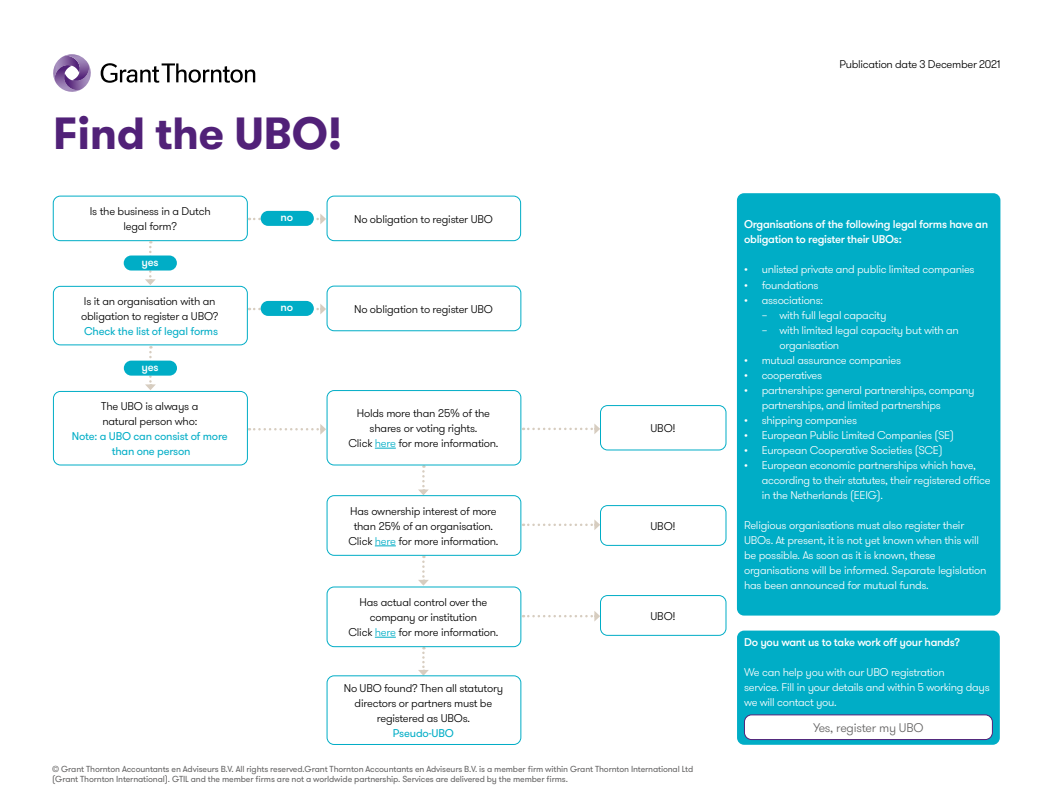
<style>
.page{position:relative;width:1053px;height:798px;background:#fff}
.page>*{position:absolute;margin:0;border:0;box-sizing:border-box;transform-origin:0 0}
.t1{font:700 45px "GT Walsheim Pro";letter-spacing:-.01em;color:#512178}
.t2{font:300 12.5px "GT Walsheim Pro";letter-spacing:-.015em;color:#646363}
.t3{font:300 11.25px/15px "GT Walsheim Pro";letter-spacing:-.025em;color:#fff}
.t4{font:300 11.25px/15px "GT Walsheim Pro";letter-spacing:-.02em;color:#000;text-align:center}
.t5{font:500 11.25px/15px "GT Walsheim Pro";letter-spacing:-.025em;color:#fff}
.t6{font:11.25px/15px "GT Walsheim Pro";letter-spacing:-.02em;color:#00adc6;text-align:center}
.t7{font:8.75px/10px "GT Walsheim Pro";letter-spacing:-.015em;color:#646363}
.s1{color:#00adc6}
</style>
<div class="page">
<div style="left:53px;top:196px;width:195px;height:45px;border:1px solid #00adc6;border-radius:7px"></div>
<div style="left:327px;top:196px;width:194px;height:45px;border:1px solid #00adc6;border-radius:7px"></div>
<svg style="left:145px;top:241px;width:11px;height:44px"></svg>
<svg style="left:145px;top:346px;width:11px;height:44px"></svg>
<svg style="left:418px;top:465px;width:11px;height:30px"></svg>
<svg style="left:418px;top:555px;width:11px;height:30px"></svg>
<svg style="left:418px;top:646px;width:11px;height:29px"></svg>
<svg style="left:249px;top:303px;width:77px;height:11px"></svg>
<div style="left:260px;top:301px;width:54px;height:15px;background:#00adc6;border-radius:8px"></div>
<svg style="left:249px;top:424px;width:77px;height:10px"></svg>
<svg style="left:523px;top:424px;width:77px;height:10px"></svg>
<svg style="left:523px;top:519px;width:77px;height:11px"></svg>
<svg style="left:523px;top:611px;width:77px;height:10px"></svg>
<svg style="left:249px;top:213px;width:77px;height:11px"></svg>
<div style="left:260px;top:211px;width:54px;height:15px;background:#00adc6;border-radius:8px"></div>
<div style="left:124px;top:255px;width:53px;height:15px;background:#00adc6;border-radius:8px"></div>
<div style="left:124px;top:360px;width:53px;height:15px;background:#00adc6;border-radius:8px"></div>
<div style="left:737px;top:193px;width:263px;height:422px;background:#00adc6;border-radius:7px"></div>
<div style="left:327px;top:286px;width:194px;height:45px;border:1px solid #00adc6;border-radius:7px"></div>
<svg style="left:375px;top:447px;width:21px;height:1px"></svg>
<div style="left:327px;top:390px;width:194px;height:75px;border:1px solid #00adc6;border-radius:7px"></div>
<div style="left:600px;top:405px;width:126px;height:45px;border:1px solid #00adc6;border-radius:7px"></div>
<div style="left:600px;top:505px;width:126px;height:40px;border:1px solid #00adc6;border-radius:7px"></div>
<div style="left:600px;top:595px;width:126px;height:40px;border:1px solid #00adc6;border-radius:7px"></div>
<svg style="left:375px;top:545px;width:21px;height:1px"></svg>
<div style="left:327px;top:495px;width:194px;height:60px;border:1px solid #00adc6;border-radius:7px"></div>
<svg style="left:375px;top:636px;width:21px;height:1px"></svg>
<div style="left:327px;top:586px;width:194px;height:60px;border:1px solid #00adc6;border-radius:7px"></div>
<div style="left:327px;top:675px;width:194px;height:69px;border:1px solid #00adc6;border-radius:7px"></div>
<div style="left:53px;top:286px;width:195px;height:59px;border:1px solid #00adc6;border-radius:7px"></div>
<div style="left:53px;top:391px;width:195px;height:74px;border:1px solid #00adc6;border-radius:7px"></div>
<svg style="left:101px;top:63px;width:154px;height:20px"></svg>
<svg style="left:53px;top:54px;width:38px;height:38px"></svg>
<div style="left:737px;top:630px;width:262px;height:114px;background:#00adc6;border-radius:7px"></div>
<div style="left:744px;top:714px;width:248px;height:25px;background:#fff;border-radius:7px"></div>
<div style="left:744px;top:714px;width:248px;height:25px;border:1px solid #512178;border-radius:7px"></div>
<h1 class="t1" style="left:53px;top:104px;width:291px">Find the UBO!</h1>
<p class="t4" style="left:90px;top:204px;width:122px">Is the business in a Dutch legal form?</p>
<p class="t4" style="left:354px;top:211px;width:140px">No obligation to register UBO</p>
<p class="t5" style="left:280px;top:210px;width:14px">no</p>
<p class="t5" style="left:141px;top:255px;width:19px">yes</p>
<p class="t4" style="left:81px;top:293px;width:139px;text-align:left">Is it an organisation with an obligation to register a UBO?</p>
<p class="t6" style="left:84px;top:323px;width:135px">Check the list of legal forms</p>
<p class="t5" style="left:142px;top:360px;width:19px">yes</p>
<p class="t4" style="left:101px;top:398px;width:99px;text-align:left">The UBO is always a natural person who:</p>
<p class="t6" style="left:72px;top:428px;width:157px">Note: a UBO can consist of more than one person</p>
<p class="t5" style="left:280px;top:300px;width:14px">no</p>
<p class="t4" style="left:354px;top:301px;width:140px">No obligation to register UBO</p>
<p class="t4" style="left:348px;top:405px;width:152px">Holds more than 25% of the shares or voting rights.<br>Click <span class="s1">here</span> for more information.</p>
<p class="t4" style="left:348px;top:503px;width:152px">Has ownership interest of more than 25% of an organisation.<br>Click <span class="s1">here</span> for more information.</p>
<p class="t4" style="left:348px;top:594px;width:152px">Has actual control over the company or institution<br>Click <span class="s1">here</span> for more information.</p>
<p class="t4" style="left:344px;top:680px;width:161px">No UBO found? Then all statutory directors or partners must be registered as UBOs.</p>
<p class="t6" style="left:393px;top:725px;width:62px">Pseudo-UBO</p>
<p class="t4" style="left:650px;top:420px;width:27px">UBO!</p>
<p class="t4" style="left:650px;top:518px;width:27px">UBO!</p>
<p class="t4" style="left:650px;top:608px;width:27px">UBO!</p>
<p class="t7" style="left:52px;top:764px;width:642px">© Grant Thornton Accountants en Adviseurs B.V. All rights reserved.Grant Thornton Accountants en Adviseurs B.V. is a member firm within Grant Thornton International Ltd (Grant Thornton International). GTIL and the member firms are not a worldwide partnership. Services are delivered by the member firms.</p>
<p class="t4" style="left:839px;top:57px;width:162px">Publication date 3 December 2021</p>
<p class="t5" style="left:744px;top:217px;width:245px">Organisations of the following legal forms have an obligation to register their UBOs:</p>
<p class="t3" style="left:744px;top:262px;width:232px">• unlisted private and public limited companies</p>
<p class="t3" style="left:744px;top:277px;width:76px">• foundations</p>
<p class="t3" style="left:744px;top:292px;width:80px">• associations:</p>
<p class="t3" style="left:761px;top:307px;width:126px">– with full legal capacity</p>
<p class="t3" style="left:779px;top:322px;width:181px;text-indent:-18px">– with limited legal capacity but with an organisation</p>
<p class="t3" style="left:744px;top:352px;width:159px">• mutual assurance companies</p>
<p class="t3" style="left:744px;top:367px;width:80px">• cooperatives</p>
<p class="t3" style="left:761px;top:382px;width:214px;text-indent:-18px">• partnerships: general partnerships, company partnerships, and limited partnerships</p>
<p class="t3" style="left:744px;top:412px;width:115px">• shipping companies</p>
<p class="t3" style="left:744px;top:427px;width:211px">• European Public Limited Companies (SE)</p>
<p class="t3" style="left:744px;top:442px;width:200px">• European Cooperative Societies (SCE)</p>
<p class="t3" style="left:761px;top:457px;width:230px;text-indent:-18px">• European economic partnerships which have, according to their statutes, their registered office in the Netherlands (EEIG).</p>
<p class="t3" style="left:744px;top:517px;width:244px">Religious organisations must also register their UBOs. At present, it is not yet known when this will be possible. As soon as it is known, these organisations will be informed. Separate legislation has been announced for mutual funds.</p>
<p class="t5" style="left:744px;top:634px;width:218px">Do you want us to take work off your hands?</p>
<p class="t3" style="left:744px;top:664px;width:247px">We can help you with our UBO registration<br>service. Fill in your details and within 5 working days we will contact you.</p>
<p class="t2" style="left:813px;top:719px;width:112px">Yes, register my UBO</p>
</div>
